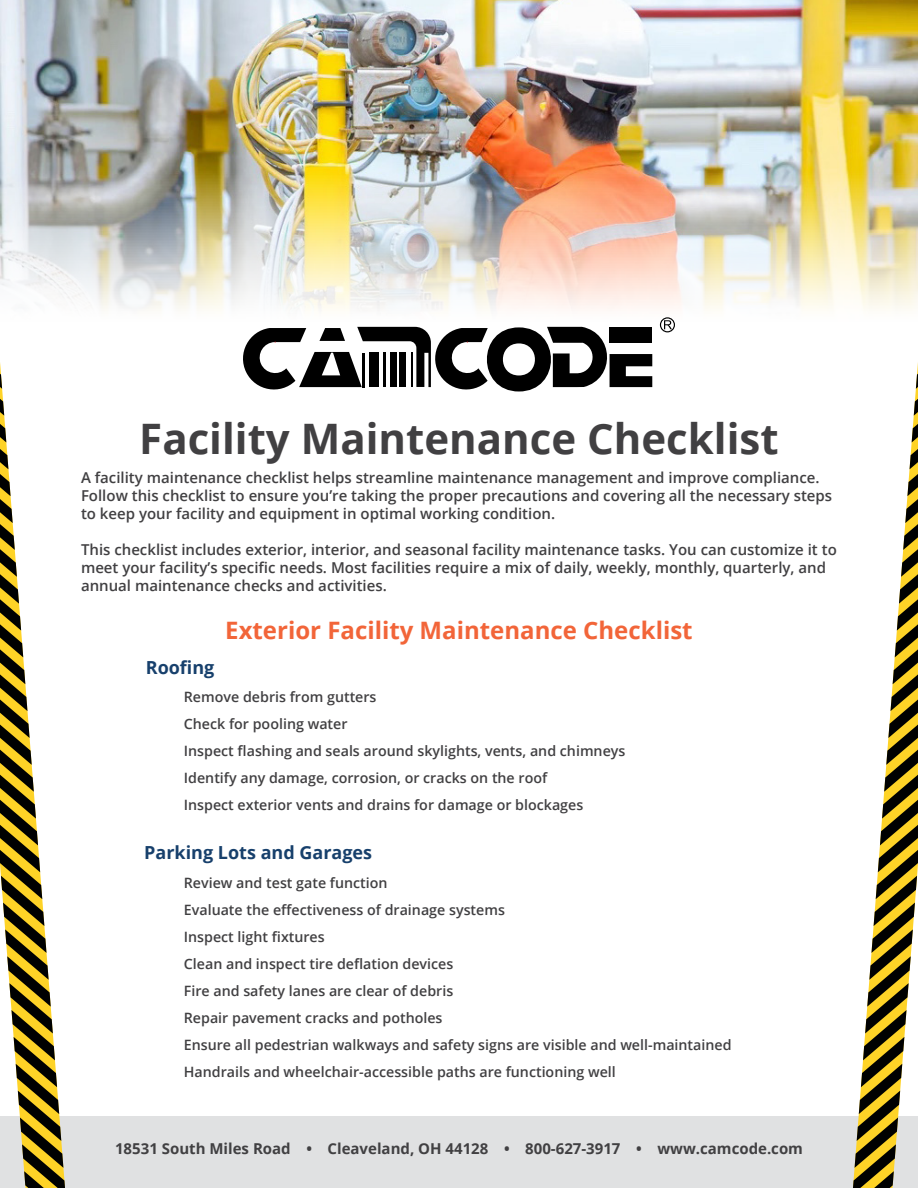
<style>
.page{position:relative;width:918px;height:1188px;background:#fff}
.page>*{position:absolute;margin:0;border:0;box-sizing:border-box;transform-origin:0 0}
.t1{font:700 42px "Open Sans";color:#414042}
.t2{font:700 24px "Open Sans";color:#f26539}
.t3{font:700 18px "Open Sans";color:#17406c}
.t4{font:600 15px/18px "Open Sans";color:#414042}
.t5{font:700 15px "Open Sans";color:#414042}
.t6{font:600 14.25px/27px "Open Sans";color:#414042}
</style>
<div class="page">
<div style="left:0;top:1117px;width:918px;height:71px;background:#e0e1e2"></div>
<svg style="left:0;top:449px;width:65px;height:739px"></svg>
<svg style="left:0;top:424px;width:6px;height:18px"></svg>
<svg style="left:0;top:399px;width:4px;height:17px"></svg>
<svg style="left:0;top:374px;width:2px;height:15px"></svg>
<svg style="left:853px;top:449px;width:65px;height:739px"></svg>
<svg style="left:912px;top:424px;width:6px;height:18px"></svg>
<svg style="left:914px;top:399px;width:4px;height:17px"></svg>
<svg style="left:916px;top:374px;width:2px;height:15px"></svg>
<img style="left:0;top:0;width:918px;height:372px">
<svg style="left:243px;top:327px;width:409px;height:65px"></svg>
<svg style="left:660px;top:317px;width:15px;height:15px"></svg>
<h1 class="t1" style="left:139px;top:409px;width:641px">Facility Maintenance Checklist</h1>
<p class="t4" style="left:81px;top:468px;width:753px">A facility maintenance checklist helps streamline maintenance management and improve compliance.<br>Follow this checklist to ensure you’re taking the proper precautions and covering all the necessary steps to keep your facility and equipment in optimal working condition.</p>
<p class="t4" style="left:81px;top:540px;width:757px">This checklist includes exterior, interior, and seasonal facility maintenance tasks. You can customize it to meet your facility’s specific needs. Most facilities require a mix of daily, weekly, monthly, quarterly, and annual maintenance checks and activities.</p>
<h2 class="t2" style="left:225px;top:613px;width:469px">Exterior Facility Maintenance Checklist</h2>
<p class="t3" style="left:146px;top:655px;width:70px">Roofing</p>
<p class="t6" style="left:184px;top:683px;width:443px">Remove debris from gutters<br>Check for pooling water<br>Inspect flashing and seals around skylights, vents, and chimneys Identify any damage, corrosion, or cracks on the roof<br>Inspect exterior vents and drains for damage or blockages</p>
<p class="t3" style="left:144px;top:840px;width:229px">Parking Lots and Garages</p>
<p class="t6" style="left:184px;top:869px;width:549px">Review and test gate function<br>Evaluate the effectiveness of drainage systems<br>Inspect light fixtures<br>Clean and inspect tire deflation devices<br>Fire and safety lanes are clear of debris<br>Repair pavement cracks and potholes<br>Ensure all pedestrian walkways and safety signs are visible and well-maintained Handrails and wheelchair-accessible paths are functioning well</p>
<p class="t5" style="left:115px;top:1138px;width:689px">18531 South Miles Road • Cleaveland, OH 44128 • 800-627-3917 • www.camcode.com</p>
</div>
